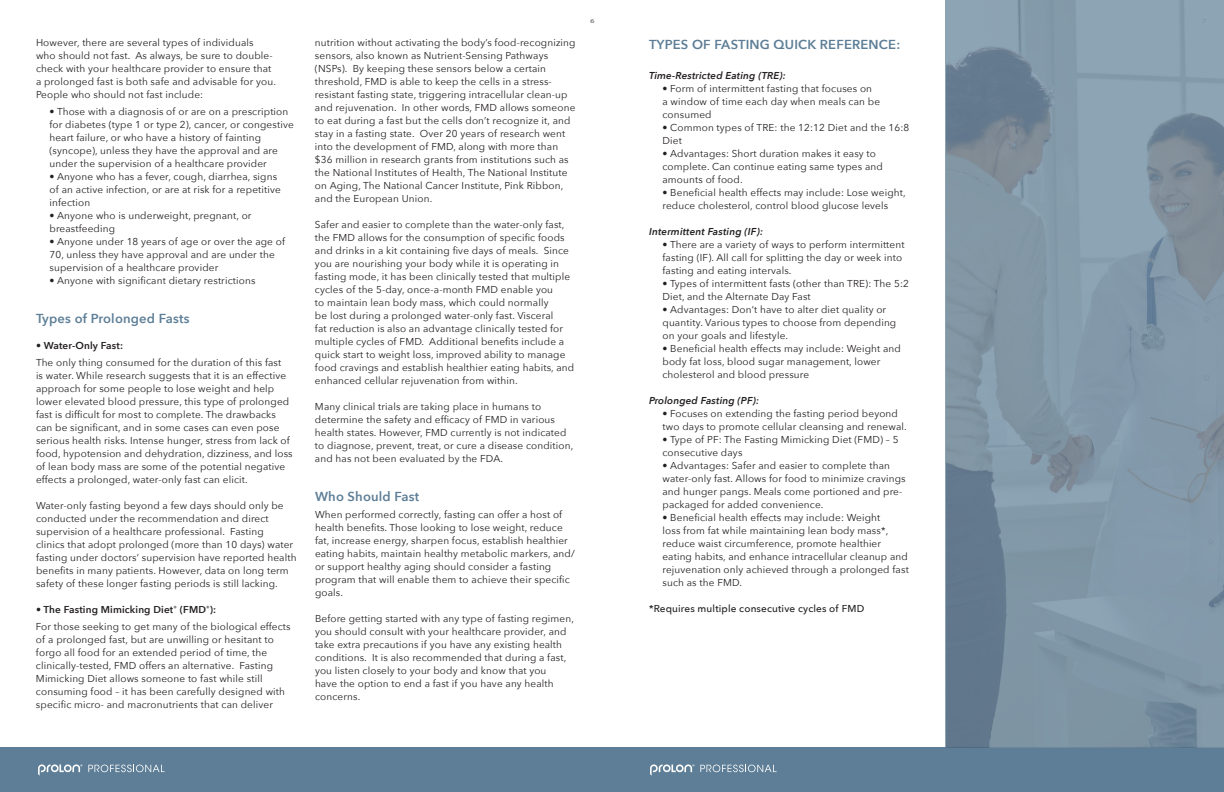
<style>
.page{position:relative;width:1224px;height:792px;background:#fff}
.page>*{position:absolute;margin:0;border:0;box-sizing:border-box;transform-origin:0 0}
.t1{font:600 13px "Avenir Next";letter-spacing:.015em;color:#5d7e96}
.t2{font:10px/13px "Avenir Next";letter-spacing:.015em;color:#231f20}
.t3{font:italic 600 10px "Avenir Next";letter-spacing:.015em;color:#231f20}
.t4{font:500 10px "Avenir Next";letter-spacing:.015em;color:#231f20}
.t5{font:600 10px "Avenir Next";letter-spacing:.015em;color:#231f20}
.t6{font:700 6px "Myriad Pro";color:#87898c;scale:1.33 1}
.s1{font-weight:600}
</style>
<div class="page">
<div style="left:0;top:747px;width:621px;height:45px;background:#5d7e96"></div>
<div style="left:603px;top:747px;width:621px;height:45px;background:#5d7e96"></div>
<svg style="left:38px;top:764px;width:44px;height:12px"></svg>
<svg style="left:88px;top:765px;width:77px;height:7px"></svg>
<svg style="left:650px;top:764px;width:44px;height:12px"></svg>
<svg style="left:700px;top:765px;width:77px;height:7px"></svg>
<svg style="left:945px;top:0;width:279px;height:747px;background:#7f95a5"></svg>
<p class="t2" style="left:36px;top:36px;width:242px">However, there are several types of individuals<br>who should not fast. As always, be sure to double&shy;check with your healthcare provider to ensure that a prolonged fast is both safe and advisable for you.<br>People who should not fast include:</p>
<p class="t2" style="left:50px;top:105px;width:246px">• Those with a diagnosis of or are on a prescription for diabetes (type 1 or type 2), cancer, or congestive heart failure, or who have a history of fainting (syncope), unless they have the approval and are under the supervision of a healthcare provider</p>
<p class="t2" style="left:50px;top:170px;width:233px">• Anyone who has a fever, cough, diarrhea, signs of an active infection, or are at risk for a repetitive infection</p>
<p class="t2" style="left:50px;top:209px;width:204px">• Anyone who is underweight, pregnant, or breastfeeding</p>
<p class="t2" style="left:50px;top:235px;width:237px">• Anyone under 18 years of age or over the age of<br>70, unless they have approval and are under the supervision of a healthcare provider</p>
<p class="t2" style="left:50px;top:274px;width:207px">• Anyone with significant dietary restrictions</p>
<h1 class="t1" style="left:36px;top:307px;width:155px">Types of Prolonged Fasts</h1>
<p class="t5" style="left:36px;top:337px;width:89px">• Water-Only Fast:</p>
<p class="t2" style="left:36px;top:356px;width:258px">The only thing consumed for the duration of this fast<br>is water. While research suggests that it is an effective approach for some people to lose weight and help lower elevated blood pressure, this type of prolonged fast is difficult for most to complete. The drawbacks can be significant, and in some cases can even pose serious health risks. Intense hunger, stress from lack of food, hypotension and dehydration, dizziness, and loss of lean body mass are some of the potential negative effects a prolonged, water-only fast can elicit.</p>
<p class="t2" style="left:36px;top:499px;width:262px">Water-only fasting beyond a few days should only be conducted under the recommendation and direct supervision of a healthcare professional. Fasting<br>clinics that adopt prolonged (more than 10 days) water fasting under doctors’ supervision have reported health benefits in many patients. However, data on long term safety of these longer fasting periods is still lacking.</p>
<p class="t2" style="left:36px;top:601px;width:256px;line-height:17px"><span class="s1">• The Fasting Mimicking Diet</span><sup>®</sup> <span class="s1">(FMD</span><sup>®</sup><span class="s1">):<br></span>For those seeking to get many of the biological effects</p>
<p class="t2" style="left:36px;top:633px;width:251px">of a prolonged fast, but are unwilling or hesitant to forgo all food for an extended period of time, the clinically-tested, FMD offers an alternative. Fasting Mimicking Diet allows someone to fast while still consuming food – it has been carefully designed with specific micro- and macronutrients that can deliver</p>
<p class="t2" style="left:315px;top:36px;width:262px">nutrition without activating the body’s food-recognizing sensors, also known as Nutrient-Sensing Pathways (NSPs). By keeping these sensors below a certain threshold, FMD is able to keep the cells in a stress&shy;resistant fasting state, triggering intracellular clean-up and rejuvenation. In other words, FMD allows someone to eat during a fast but the cells don’t recognize it, and stay in a fasting state. Over 20 years of research went into the development of FMD, along with more than $36 million in research grants from institutions such as the National Institutes of Health, The National Institute on Aging, The National Cancer Institute, Pink Ribbon, and the European Union.</p>
<p class="t2" style="left:315px;top:218px;width:261px">Safer and easier to complete than the water-only fast, the FMD allows for the consumption of specific foods and drinks in a kit containing five days of meals. Since you are nourishing your body while it is operating in fasting mode, it has been clinically tested that multiple cycles of the 5-day, once-a-month FMD enable you<br>to maintain lean body mass, which could normally<br>be lost during a prolonged water-only fast. Visceral<br>fat reduction is also an advantage clinically tested for multiple cycles of FMD. Additional benefits include a quick start to weight loss, improved ability to manage food cravings and establish healthier eating habits, and enhanced cellular rejuvenation from within.</p>
<p class="t2" style="left:315px;top:400px;width:260px">Many clinical trials are taking place in humans to determine the safety and efficacy of FMD in various health states. However, FMD currently is not indicated to diagnose, prevent, treat, or cure a disease condition, and has not been evaluated by the FDA.</p>
<h1 class="t1" style="left:315px;top:485px;width:106px">Who Should Fast</h1>
<p class="t2" style="left:315px;top:508px;width:261px">When performed correctly, fasting can offer a host of health benefits. Those looking to lose weight, reduce fat, increase energy, sharpen focus, establish healthier eating habits, maintain healthy metabolic markers, and/ or support healthy aging should consider a fasting program that will enable them to achieve their specific goals.</p>
<p class="t2" style="left:315px;top:612px;width:260px">Before getting started with any type of fasting regimen, you should consult with your healthcare provider, and take extra precautions if you have any existing health conditions. It is also recommended that during a fast, you listen closely to your body and know that you<br>have the option to end a fast if you have any health concerns.</p>
<p class="t6" style="left:590px;top:17px;width:5px">6</p>
<h1 class="t1" style="left:649px;top:33px;width:253px">TYPES OF FASTING QUICK REFERENCE:</h1>
<p class="t3" style="left:649px;top:67px;width:138px">Time-Restricted Eating (TRE):</p>
<p class="t2" style="left:662px;top:82px;width:219px">• Form of intermittent fasting that focuses on<br>a window of time each day when meals can be consumed</p>
<p class="t2" style="left:662px;top:121px;width:248px">• Common types of TRE: the 12:12 Diet and the 16:8<br>Diet</p>
<p class="t2" style="left:662px;top:147px;width:222px">• Advantages: Short duration makes it easy to complete. Can continue eating same types and amounts of food.</p>
<p class="t2" style="left:662px;top:186px;width:245px">• Beneficial health effects may include: Lose weight, reduce cholesterol, control blood glucose levels</p>
<p class="t3" style="left:649px;top:223px;width:116px">Intermittent Fasting (IF):</p>
<p class="t2" style="left:662px;top:238px;width:244px">• There are a variety of ways to perform intermittent fasting (IF). All call for splitting the day or week into fasting and eating intervals.</p>
<p class="t2" style="left:662px;top:277px;width:248px">• Types of intermittent fasts (other than TRE): The 5:2<br>Diet, and the Alternate Day Fast</p>
<p class="t2" style="left:662px;top:303px;width:235px">• Advantages: Don’t have to alter diet quality or quantity. Various types to choose from depending on your goals and lifestyle.</p>
<p class="t2" style="left:662px;top:342px;width:240px">• Beneficial health effects may include: Weight and body fat loss, blood sugar management, lower cholesterol and blood pressure</p>
<p class="t3" style="left:649px;top:392px;width:112px">Prolonged Fasting (PF):</p>
<p class="t2" style="left:662px;top:407px;width:246px">• Focuses on extending the fasting period beyond two days to promote cellular cleansing and renewal.</p>
<p class="t2" style="left:662px;top:433px;width:238px">• Type of PF: The Fasting Mimicking Diet (FMD) – 5 consecutive days</p>
<p class="t2" style="left:662px;top:459px;width:245px">• Advantages: Safer and easier to complete than water-only fast. Allows for food to minimize cravings and hunger pangs. Meals come portioned and pre&shy;packaged for added convenience.</p>
<p class="t2" style="left:662px;top:511px;width:248px">• Beneficial health effects may include: Weight<br>loss from fat while maintaining lean body mass*, reduce waist circumference, promote healthier eating habits, and enhance intracellular cleanup and rejuvenation only achieved through a prolonged fast such as the FMD.</p>
<p class="t4" style="left:649px;top:600px;width:217px">*Requires multiple consecutive cycles of FMD</p>
</div>
